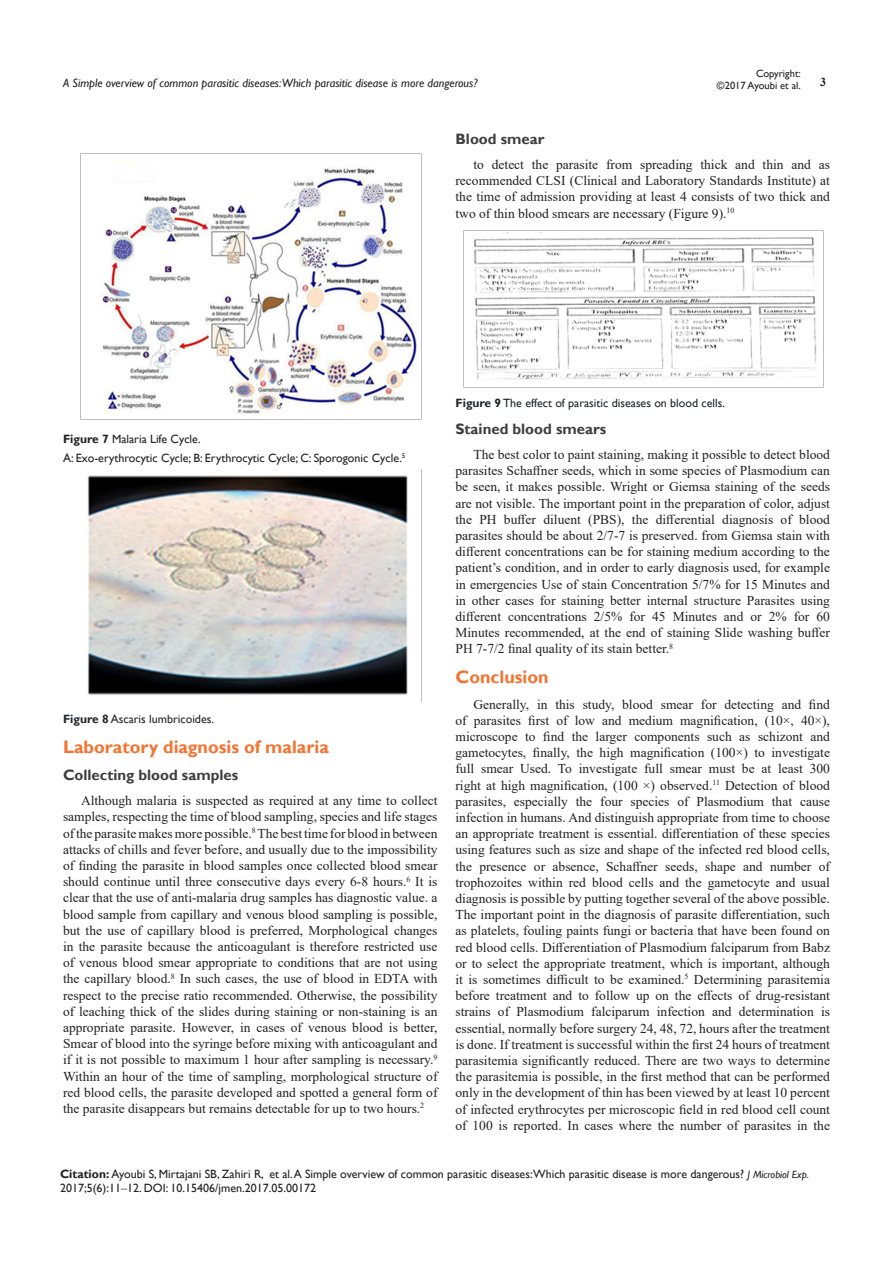
<style>
.page{position:relative;width:893px;height:1263px;background:#fff}
.page>*{position:absolute;margin:0;border:0;box-sizing:border-box;transform-origin:0 0}
.List_Paragraph{font:700 18px "Gill Sans";color:#f37331}
.t1{font:700 15px "Gill Sans";color:#3e3e3f}
.t2{font:13.5px/16.2px "Times New Roman";color:#231f20;text-align:justify}
.Citation{font:12px/14.4px "Gill Sans";color:#231f20}
.t3{font:italic 12px "Gill Sans";color:#231f20}
.t4{font:12px "Gill Sans";color:#212529}
.t5{font:700 12px "Times New Roman";color:#231f20}
.t6{font:10.5px/12.6px "Gill Sans";color:#231f20;text-align:right}
.s1{font-weight:700}
.s2{font-style:italic;font-size:10.5px}
.s3{font-style:italic}
.s4{font-family:"Times New Roman"}
</style>
<div class="page">
<img style="left:80px;top:154px;width:337px;height:265px">
<img style="left:87px;top:475px;width:321px;height:220px">
<img style="left:463px;top:230px;width:360px;height:157px">
<p class="t6" style="left:717px;top:67px;width:85px">Copyright:<br>©2017 Ayoubi et al.</p>
<p class="t3" style="left:63px;top:76px;width:416px">A Simple overview of common parasitic diseases:Which parasitic disease is more dangerous?</p>
<p class="t5" style="left:820px;top:73px;width:7px">3</p>
<p class="t1" style="left:455px;top:130px;width:91px">Blood smear</p>
<p class="t2" style="left:455px;top:156px;width:376px;text-indent:18px">to detect the parasite from spreading thick and thin and as recommended CLSI (Clinical and Laboratory Standards Institute) at the time of admission providing at least 4 consists of two thick and two of thin blood smears are necessary (Figure 9).<sup>10</sup></p>
<p class="Citation" style="left:63px;top:432px;width:139px"><span class="s1">Figure 7</span> Malaria Life Cycle.</p>
<p class="Citation" style="left:63px;top:451px;width:344px">A: Exo-erythrocytic Cycle; B: Erythrocytic Cycle; C: Sporogonic Cycle.<sup>5</sup></p>
<p class="t4" style="left:63px;top:712px;width:153px"><span class="s1">Figure 8</span> Ascaris lumbricoides.</p>
<p class="List_Paragraph" style="left:63px;top:736px;width:267px">Laboratory diagnosis of malaria</p>
<p class="t1" style="left:63px;top:766px;width:177px">Collecting blood samples</p>
<p class="t2" style="left:63px;top:792px;width:376px;text-indent:18px">Although malaria is suspected as required at any time to collect samples, respecting the time of blood sampling, species and life stages of the parasite makes more possible.<sup>8</sup> The best time for blood in between attacks of chills and fever before, and usually due to the impossibility of finding the parasite in blood samples once collected blood smear should continue until three consecutive days every 6-8 hours.<sup>6</sup> It is clear that the use of anti-malaria drug samples has diagnostic value. a blood sample from capillary and venous blood sampling is possible, but the use of capillary blood is preferred, Morphological changes in the parasite because the anticoagulant is therefore restricted use of venous blood smear appropriate to conditions that are not using the capillary blood.<sup>8</sup> In such cases, the use of blood in EDTA with respect to the precise ratio recommended. Otherwise, the possibility of leaching thick of the slides during staining or non-staining is an appropriate parasite. However, in cases of venous blood is better, Smear of blood into the syringe before mixing with anticoagulant and if it is not possible to maximum 1 hour after sampling is necessary.<sup>9<br></sup>Within an hour of the time of sampling, morphological structure of red blood cells, the parasite developed and spotted a general form of the parasite disappears but remains detectable for up to two hours.<sup>2</sup></p>
<p class="t4" style="left:455px;top:396px;width:271px"><span class="s1">Figure 9</span> The effect of parasitic diseases on blood cells.</p>
<p class="t1" style="left:455px;top:420px;width:152px">Stained blood smears</p>
<p class="t2" style="left:455px;top:446px;width:376px;text-indent:18px">The best color to paint staining, making it possible to detect blood parasites Schaffner seeds, which in some species of Plasmodium can be seen, it makes possible. Wright or Giemsa staining of the seeds are not visible. The important point in the preparation of color, adjust the PH buffer diluent (PBS), the differential diagnosis of blood parasites should be about 2/7-7 is preserved. from Giemsa stain with different concentrations can be for staining medium according to the patient’s condition, and in order to early diagnosis used, for example in emergencies Use of stain Concentration 5/7% for 15 Minutes and in other cases for staining better internal structure Parasites using different concentrations 2/5% for 45 Minutes and or 2% for 60<br>Minutes recommended, at the end of staining Slide washing buffer PH 7-7/2 final quality of its stain better.<sup>8</sup></p>
<p class="List_Paragraph" style="left:455px;top:666px;width:95px">Conclusion</p>
<p class="t2" style="left:455px;top:695px;width:376px;text-indent:18px">Generally, in this study, blood smear for detecting and find of parasites first of low and medium magnification, (10×, 40×), microscope to find the larger components such as schizont and gametocytes, finally, the high magnification (100×) to investigate full smear Used. To investigate full smear must be at least 300 right at high magnification, (100 ×) observed.<sup>11</sup> Detection of blood parasites, especially the four species of Plasmodium that cause infection in humans. And distinguish appropriate from time to choose an appropriate treatment is essential. differentiation of these species using features such as size and shape of the infected red blood cells, the presence or absence, Schaffner seeds, shape and number of trophozoites within red blood cells and the gametocyte and usual diagnosis is possible by putting together several of the above possible.<br>The important point in the diagnosis of parasite differentiation, such as platelets, fouling paints fungi or bacteria that have been found on red blood cells. Differentiation of Plasmodium falciparum from Babz or to select the appropriate treatment, which is important, although it is sometimes difficult to be examined.<sup>5</sup> Determining parasitemia before treatment and to follow up on the effects of drug-resistant strains of Plasmodium falciparum infection and determination is essential, normally before surgery 24, 48, 72, hours after the treatment is done. If treatment is successful within the first 24 hours of treatment parasitemia significantly reduced. There are two ways to determine the parasitemia is possible, in the first method that can be performed only in the development of thin has been viewed by at least 10 percent of infected erythrocytes per microscopic field in red blood cell count of 100 is reported. In cases where the number of parasites in the</p>
<p class="Citation" style="left:60px;top:1167px;width:751px"><span class="s1">Citation:</span> Ayoubi S, Mirtajani SB, Zahiri R, et al. A Simple overview of common parasitic diseases:Which parasitic disease is more dangerous? <span class="s2">J Microbiol Exp</span><span class="s3">.<br></span>2017;5(6):11<span class="s4">‒</span>12. DOI: 10.15406/jmen.2017.05.00172</p>
</div>
